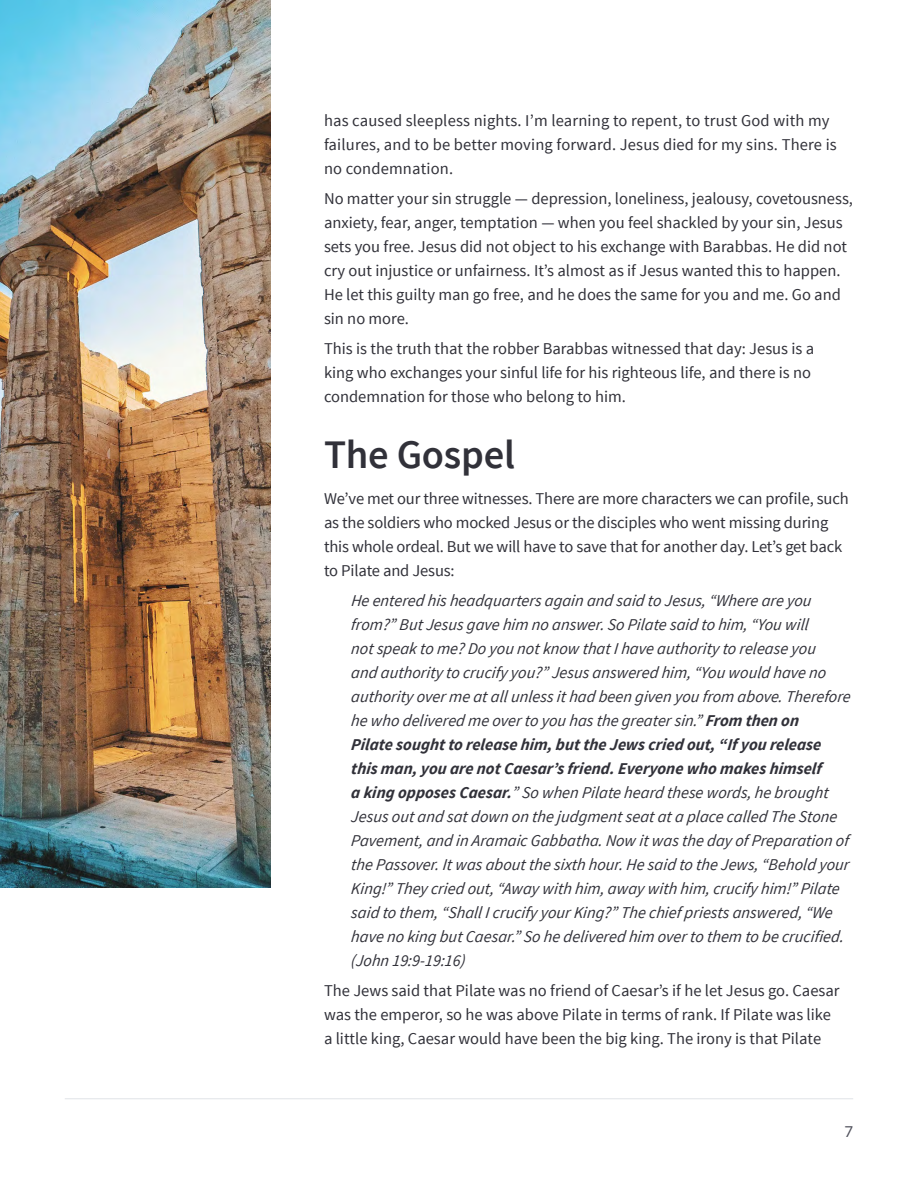
<style>
.page{position:relative;width:918px;height:1188px;background:#fff}
.page>*{position:absolute;margin:0;border:0;box-sizing:border-box;transform-origin:0 0}
.t1{font:600 40.5px "Source Sans Pro";letter-spacing:-.005em;color:#313139}
.t2{font:16.5px/24px "Source Sans Pro";color:#313139}
.t3{font:italic 16.5px/24px "Source Sans Pro";color:#313139}
.t4{font:15px "Lato";color:#4f505b}
.s1{font-weight:700}
</style>
<div class="page">
<hr style="left:65px;top:1098px;width:788px;height:1px;background:#e4e6ea">
<img style="left:0;top:0;width:271px;height:888px">
<p class="t2" style="left:324px;top:109px;width:514px">has caused sleepless nights. I’m learning to repent, to trust God with my failures, and to be better moving forward. Jesus died for my sins. There is no condemnation.</p>
<p class="t2" style="left:324px;top:187px;width:531px">No matter your sin struggle — depression, loneliness, jealousy, covetousness, anxiety, fear, anger, temptation — when you feel shackled by your sin, Jesus sets you free. Jesus did not object to his exchange with Barabbas. He did not cry out injustice or unfairness. It’s almost as if Jesus wanted this to happen.<br>He let this guilty man go free, and he does the same for you and me. Go and sin no more.</p>
<p class="t2" style="left:324px;top:337px;width:492px">This is the truth that the robber Barabbas witnessed that day: Jesus is a king who exchanges your sinful life for his righteous life, and there is no condemnation for those who belong to him.</p>
<h1 class="t1" style="left:324px;top:429px;width:193px">The Gospel</h1>
<p class="t2" style="left:324px;top:487px;width:526px">We’ve met our three witnesses. There are more characters we can profile, such as the soldiers who mocked Jesus or the disciples who went missing during this whole ordeal. But we will have to save that for another day. Let’s get back to Pilate and Jesus:</p>
<p class="t3" style="left:351px;top:589px;width:503px">He entered his headquarters again and said to Jesus, “Where are you from?” But Jesus gave him no answer. So Pilate said to him, “You will<br>not speak to me? Do you not know that I have authority to release you<br>and authority to crucify you?” Jesus answered him, “You would have no authority over me at all unless it had been given you from above. Therefore he who delivered me over to you has the greater sin.” <span class="s1">From then on<br>Pilate sought to release him, but the Jews cried out, “If you release this man, you are not Caesar’s friend. Everyone who makes himself<br>a king opposes Caesar.</span>” So when Pilate heard these words, he brought Jesus out and sat down on the judgment seat at a place called The Stone Pavement, and in Aramaic Gabbatha. Now it was the day of Preparation of the Passover. It was about the sixth hour. He said to the Jews, “Behold your King!” They cried out, “Away with him, away with him, crucify him!” Pilate said to them, “Shall I crucify your King?” The chief priests answered, “We have no king but Caesar.” So he delivered him over to them to be crucified. (John 19:9-19:16)</p>
<p class="t2" style="left:324px;top:979px;width:517px">The Jews said that Pilate was no friend of Caesar’s if he let Jesus go. Caesar was the emperor, so he was above Pilate in terms of rank. If Pilate was like a little king, Caesar would have been the big king. The irony is that Pilate</p>
<p class="t4" style="left:845px;top:1121px;width:10px">7</p>
</div>
